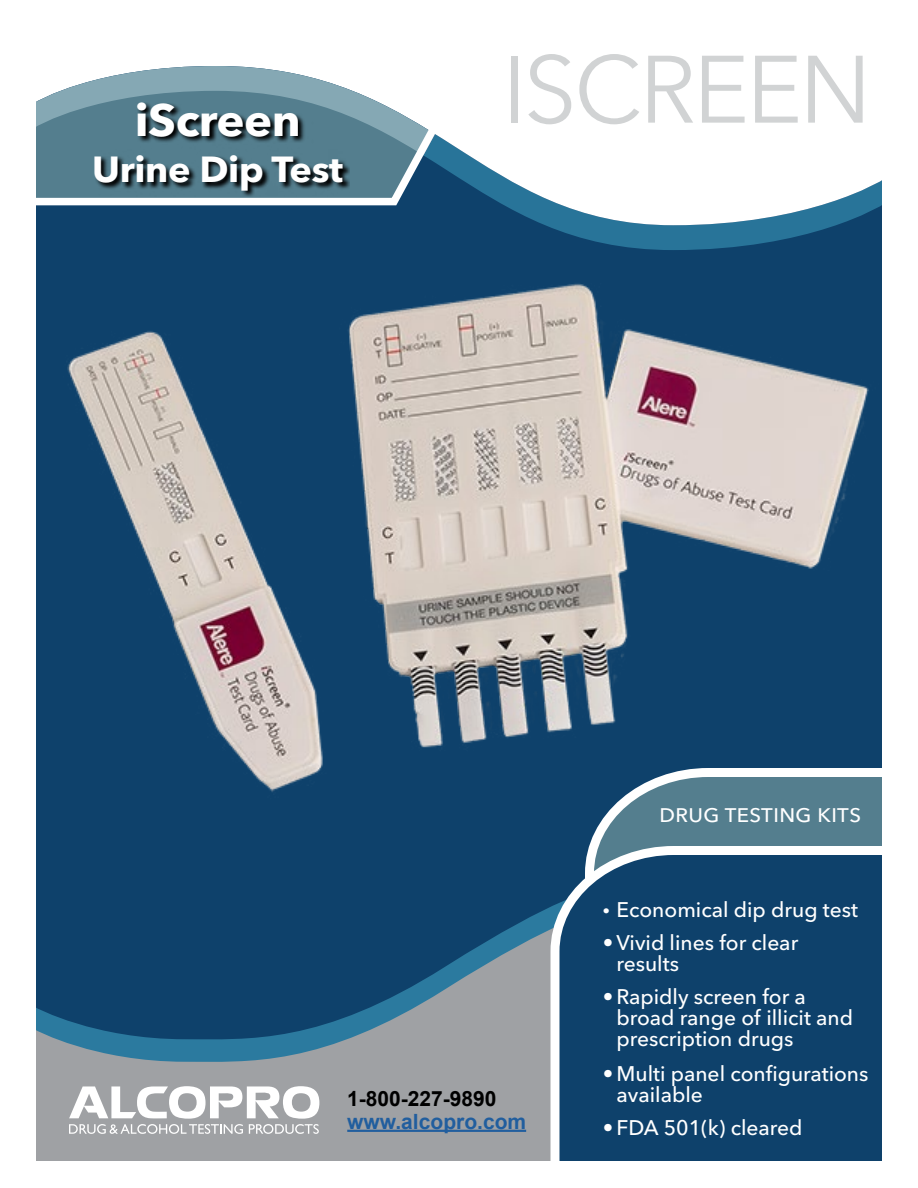
<style>
.page{position:relative;width:918px;height:1188px;background:#fff}
.page>*{position:absolute;margin:0;border:0;box-sizing:border-box;transform-origin:0 0}
.t1{font:94.5px "Avenir Next LT Pro";letter-spacing:-.03em;color:#d1d3d4}
.t2{font:700 45px "Avenir Next LT Pro";letter-spacing:-.01em;color:#fff;scale:1.05 1}
.t3{font:700 36px "Avenir Next LT Pro";letter-spacing:-.01em;color:#fff;scale:1.05 1}
.t4{font:500 21px/21px "Avenir Next LT Pro";color:#fff}
.t5{font:700 21px "Arial";color:#215e9e}
.t6{font:700 21px "Arial";color:#000}
.t7{font:500 19.5px "Avenir Next LT Pro";letter-spacing:.02em;color:#fff;scale:1.05 1}
.s1{font-family:"Arial";font-weight:700;font-size:18px}
</style>
<div class="page">
<div style="left:36px;top:250px;width:846px;height:641px;background:#0e416b"></div>
<div style="left:36px;top:891px;width:510px;height:23px;background:#0e416b"></div>
<svg style="left:36px;top:914px;width:510px;height:247px;background:#57758c"></svg>
<svg style="left:69px;top:1086px;width:250px;height:48px"></svg>
<hr style="left:347px;top:1130px;width:179px;height:2px;background:#215e9e">
<svg style="left:36px;top:66px;width:846px;height:184px"></svg>
<svg style="left:95px;top:102px;width:255px;height:94px;background:#40616d"></svg>
<svg style="left:577px;top:819px;width:305px;height:22px;background:#557e8f"></svg>
<svg style="left:546px;top:841px;width:336px;height:320px;background:#1d4d74"></svg>
<img style="left:36px;top:259px;width:846px;height:560px">
<h2 class="t2" style="left:135px;top:92px;width:160px">iScreen</h2>
<h3 class="t3" style="left:92px;top:148px;width:241px">Urine Dip Test</h3>
<h1 class="t1" style="left:502px;top:33px;width:371px">ISCREEN</h1>
<p class="t7" style="left:659px;top:803px;width:193px">DRUG TESTING KITS</p>
<p class="t6" style="left:347px;top:1084px;width:151px">1-800-227-9890</p>
<p class="t5" style="left:347px;top:1106px;width:180px">www.alcopro.com</p>
<p class="t4" style="left:603px;top:900px;width:257px"><span class="s1">•</span> Economical dip drug test</p>
<p class="t4" style="left:616px;top:933px;width:183px;text-indent:-14px">•Vivid lines for clear results</p>
<p class="t4" style="left:616px;top:987px;width:238px;text-indent:-14px">•Rapidly screen for a broad range of illicit and prescription drugs</p>
<p class="t4" style="left:616px;top:1063px;width:254px;text-indent:-14px">•Multi panel configurations available</p>
<p class="t4" style="left:603px;top:1117px;width:201px">• FDA 501(k) cleared</p>
</div>
